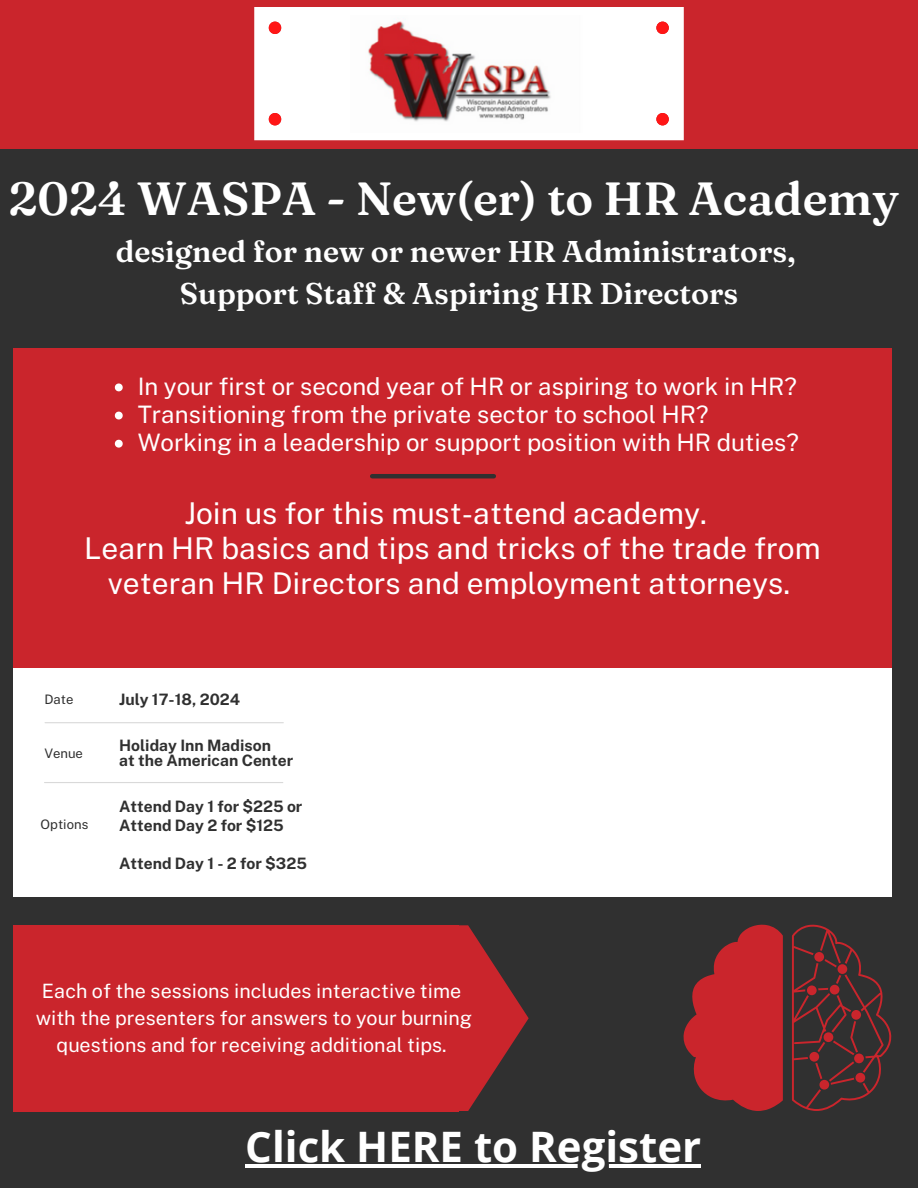
<style>
.page{position:relative;width:918px;height:1188px;background:#303030}
.page>*{position:absolute;margin:0;border:0;box-sizing:border-box;transform-origin:0 0}
.t1{font:600 46.5px "Fraunces 9 pt";color:#fff}
.t2{font:700 42px "Open Sans";color:#fff}
.t3{font:30px/34.8px "Public Sans";color:#fff;text-align:center}
.t4{font:600 30px/41.7px "Fraunces 9 pt";color:#fff;text-align:center}
.t5{font:24px "Public Sans";color:#fff}
.t6{font:19.8px/27px "Public Sans";color:#fff;text-align:center}
.t7{font:700 15.75px/19.2px "Public Sans";color:#303030}
.t8{font:13.05px "Public Sans";color:#303030}
</style>
<div class="page">
<div style="left:13px;top:348px;width:878px;height:376px;background:#ca252c"></div>
<div style="left:13px;top:668px;width:879px;height:229px;background:#fff"></div>
<div style="left:0;top:0;width:918px;height:148px;background:#ca252c"></div>
<hr style="left:372px;top:474px;width:122px;height:4px;background:#303030">
<hr style="left:45px;top:722px;width:238px;height:1px;background:#d9d9d9">
<svg style="left:458px;top:925px;width:71px;height:186px;fill:#ca252c"></svg>
<div style="left:13px;top:925px;width:445px;height:187px;background:#ca252c"></div>
<svg style="left:683px;top:924px;width:209px;height:187px"></svg>
<div style="left:254px;top:7px;width:430px;height:133px;background:#fff"></div>
<div style="left:269px;top:22px;width:12px;height:12px;background:#ff1616;border-radius:50%"></div>
<div style="left:656px;top:22px;width:13px;height:12px;background:#ff1616;border-radius:50%"></div>
<div style="left:656px;top:113px;width:13px;height:12px;background:#ff1616;border-radius:50%"></div>
<div style="left:269px;top:113px;width:12px;height:12px;background:#ff1616;border-radius:50%"></div>
<img style="left:350px;top:15px;width:238px;height:117px">
<hr style="left:45px;top:782px;width:238px;height:1px;background:#d9d9d9">
<svg style="left:115px;top:383px;width:8px;height:8px"></svg>
<svg style="left:115px;top:412px;width:8px;height:7px"></svg>
<svg style="left:115px;top:440px;width:8px;height:8px"></svg>
<hr style="left:245px;top:1164px;width:456px;height:3px;background:#fff">
<p class="t1" style="left:9px;top:169px;width:892px">2024 WASPA - New(er) to HR Academy</p>
<p class="t4" style="left:116px;top:230px;width:681px">designed for new or newer HR Administrators,<br>Support Staff &amp; Aspiring HR Directors</p>
<h6 class="t5" style="left:138px;top:372px;width:661px">In your first or second year of HR or aspiring to work in HR?</h6>
<p class="t5" style="left:138px;top:400px;width:572px">Transitioning from the private sector to school HR?</p>
<h6 class="t5" style="left:138px;top:428px;width:663px">Working in a leadership or support position with HR duties?</h6>
<h6 class="t3" style="left:84px;top:496px;width:738px">Join us for this must-attend academy.<br>Learn HR basics and tips and tricks of the trade from veteran HR Directors and employment attorneys.</h6>
<p class="t8" style="left:44px;top:692px;width:31px">Date</p>
<p class="t8" style="left:44px;top:746px;width:40px">Venue</p>
<h5 class="t8" style="left:41px;top:816px;width:49px">Options</h5>
<h3 class="t7" style="left:119px;top:689px;width:122px">July 17-18, 2024</h3>
<p class="t7" style="left:119px;top:737px;width:176px;line-height:15.8px">Holiday Inn Madison<br>at the American Center</p>
<h2 class="t7" style="left:119px;top:796px;width:185px">Attend Day 1 for $225 or<br>Attend Day 2 for $125</h2>
<p class="t7" style="left:119px;top:854px;width:189px">Attend Day 1 - 2 for $325</p>
<h6 class="t6" style="left:36px;top:977px;width:438px">Each of the sessions includes interactive time with the presenters for answers to your burning questions and for receiving additional tips.</h6>
<p class="t2" style="left:245px;top:1117px;width:457px">Click HERE to Register</p>
</div>
